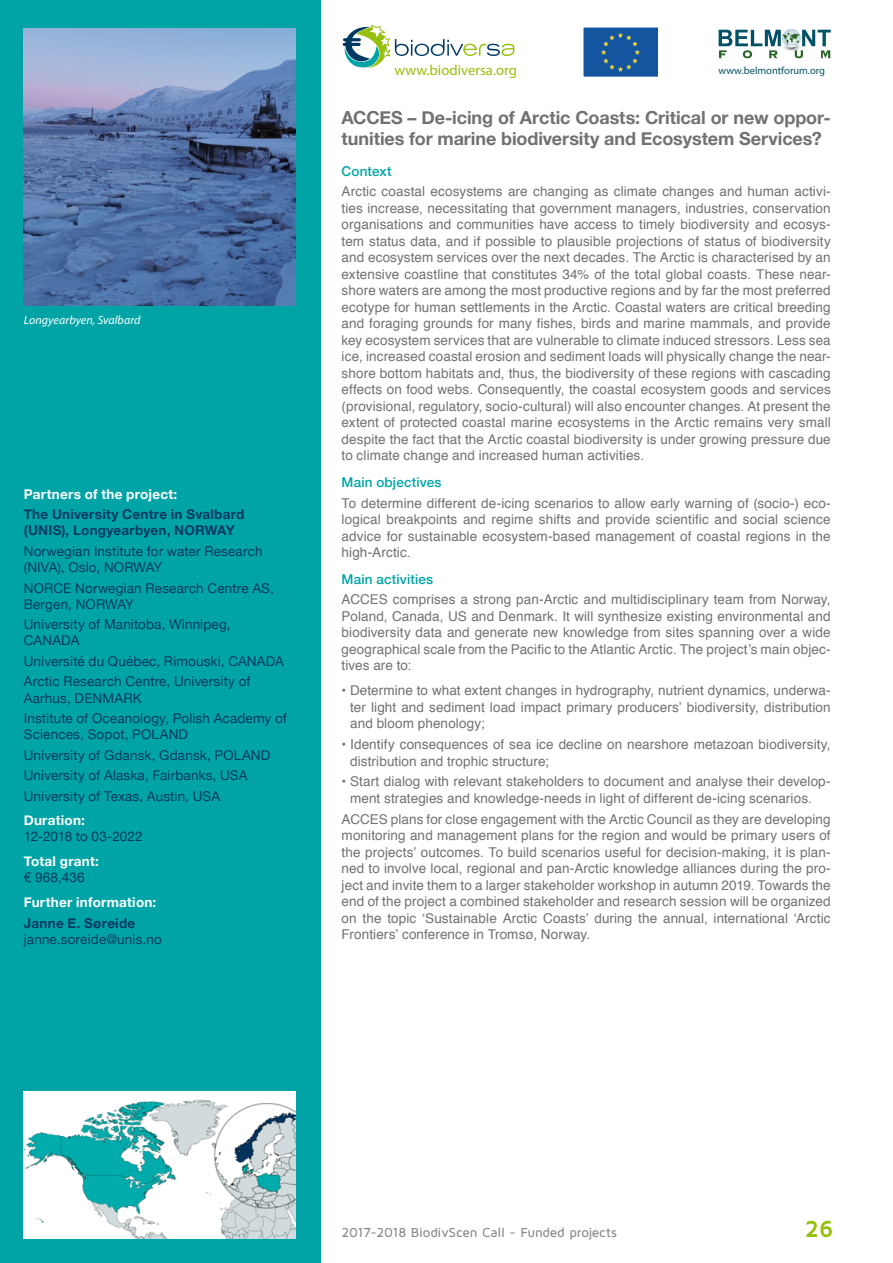
<style>
.page{position:relative;width:893px;height:1263px;background:#fff}
.page>*{position:absolute;margin:0;border:0;box-sizing:border-box;transform-origin:0 0}
.t1{font:700 24px "Maven Pro";color:#97bf0d}
.t2{font:700 18px/21px "Helvetica Neue";letter-spacing:-.005em;color:#707172}
.t3{font:14.7px "Myriad Pro";color:#97bf0d}
.t4{font:13.5px/16.5px "Helvetica";letter-spacing:.01em;color:#707172;text-align:justify}
.t5{font:13.5px/20.4px "Helvetica Neue";letter-spacing:.01em;color:#003a62}
.t6{font:700 13.5px/16.2px "Helvetica Neue";letter-spacing:.02em;color:#003a62}
.t7{font:700 13.5px "Helvetica Neue";letter-spacing:.02em;color:#fff}
.t8{font:500 13.5px "Maven Pro";letter-spacing:-.015em;color:#87888a}
.t9{font:500 13.5px "Helvetica Neue";letter-spacing:.01em;color:#00a4a7}
.t10{font:italic 12px "Myriad Pro";letter-spacing:.005em;color:#fff}
.t11{font:10.5px "Myriad Pro";color:#065366}
</style>
<div class="page">
<div style="left:0;top:0;width:320px;height:1263px;background:#00a4a7"></div>
<svg style="left:344px;top:25px;width:170px;height:44px"></svg>
<svg style="left:719px;top:29px;width:112px;height:29px"></svg>
<svg style="left:583px;top:27px;width:75px;height:50px;background:#205d9e"></svg>
<img style="left:24px;top:1091px;width:271px;height:148px">
<img style="left:24px;top:29px;width:271px;height:276px">
<p class="t10" style="left:24px;top:313px;width:118px">Longyearbyen, Svalbard</p>
<p class="t7" style="left:24px;top:483px;width:155px">Partners of the project:</p>
<p class="t6" style="left:24px;top:507px;width:222px">The University Centre in Svalbard (UNIS), Longyearbyen, NORWAY</p>
<p class="t5" style="left:24px;top:544px;width:240px;line-height:16.2px">Norwegian Institute for water Research (NIVA), Oslo, NORWAY</p>
<p class="t5" style="left:24px;top:580px;width:251px;line-height:16.2px">NORCE Norwegian Research Centre AS,<br>Bergen, NORWAY</p>
<p class="t5" style="left:24px;top:617px;width:208px;line-height:16.2px">University of Manitoba, Winnipeg,<br>CANADA</p>
<p class="t5" style="left:24px;top:652px;width:262px">Université du Québec, Rimouski, CANADA<br>Arctic Research Centre, University of</p>
<p class="t5" style="left:24px;top:688px;width:265px">Aarhus, DENMARK<br>Institute of Oceanology, Polish Academy of</p>
<p class="t5" style="left:24px;top:725px;width:248px">Sciences, Sopot, POLAND<br>University of Gdansk, Gdansk, POLAND University of Alaska, Fairbanks, USA University of Texas, Austin, USA</p>
<p class="t7" style="left:24px;top:810px;width:63px">Duration:</p>
<p class="t5" style="left:24px;top:827px;width:120px">12-2018 to 03-2022</p>
<p class="t7" style="left:24px;top:851px;width:77px">Total grant:</p>
<p class="t5" style="left:24px;top:868px;width:62px">€ 968,436</p>
<p class="t7" style="left:24px;top:892px;width:134px">Further information:</p>
<p class="t6" style="left:24px;top:915px;width:113px">Janne E. Søreide</p>
<p class="t5" style="left:24px;top:929px;width:139px">janne.soreide@unis.no</p>
<p class="t3" style="left:394px;top:61px;width:124px">www.biodiversa.org</p>
<p class="t11" style="left:719px;top:64px;width:108px">www.belmontforum.org</p>
<h2 class="t2" style="left:342px;top:108px;width:491px">ACCES – De-icing of Arctic Coasts: Critical or new oppor&shy;tunities for marine biodiversity and Ecosystem Services?</h2>
<p class="t9" style="left:342px;top:160px;width:52px">Context</p>
<p class="t4" style="left:342px;top:184px;width:491px">Arctic coastal ecosystems are changing as climate changes and human activi&shy;ties increase, necessitating that government managers, industries, conservation organisations and communities have access to timely biodiversity and ecosys&shy;tem status data, and if possible to plausible projections of status of biodiversity and ecosystem services over the next decades. The Arctic is characterised by an extensive coastline that constitutes 34% of the total global coasts. These near&shy;shore waters are among the most productive regions and by far the most preferred ecotype for human settlements in the Arctic. Coastal waters are critical breeding and foraging grounds for many fishes, birds and marine mammals, and provide key ecosystem services that are vulnerable to climate induced stressors. Less sea ice, increased coastal erosion and sediment loads will physically change the near&shy;shore bottom habitats and, thus, the biodiversity of these regions with cascading effects on food webs. Consequently, the coastal ecosystem goods and services (provisional, regulatory, socio-cultural) will also encounter changes. At present the extent of protected coastal marine ecosystems in the Arctic remains very small despite the fact that the Arctic coastal biodiversity is under growing pressure due to climate change and increased human activities.</p>
<p class="t9" style="left:342px;top:471px;width:101px">Main objectives</p>
<p class="t4" style="left:342px;top:495px;width:491px">To determine different de-icing scenarios to allow early warning of (socio-) eco&shy;logical breakpoints and regime shifts and provide scientific and social science advice for sustainable ecosystem-based management of coastal regions in the high-Arctic.</p>
<p class="t9" style="left:342px;top:568px;width:93px">Main activities</p>
<p class="t4" style="left:342px;top:592px;width:491px">ACCES comprises a strong pan-Arctic and multidisciplinary team from Norway, Poland, Canada, US and Denmark. It will synthesize existing environmental and biodiversity data and generate new knowledge from sites spanning over a wide geographical scale from the Pacific to the Atlantic Arctic. The project’s main objec&shy;tives are to:</p>
<p class="t4" style="left:350px;top:683px;width:482px;text-indent:-9px">• Determine to what extent changes in hydrography, nutrient dynamics, underwa&shy;ter light and sediment load impact primary producers’ biodiversity, distribution and bloom phenology;</p>
<p class="t4" style="left:350px;top:737px;width:482px;text-indent:-9px">• Identify consequences of sea ice decline on nearshore metazoan biodiversity, distribution and trophic structure;</p>
<p class="t4" style="left:350px;top:774px;width:482px;text-indent:-9px">• Start dialog with relevant stakeholders to document and analyse their develop&shy;ment strategies and knowledge-needs in light of different de-icing scenarios.</p>
<p class="t4" style="left:342px;top:811px;width:491px">ACCES plans for close engagement with the Arctic Council as they are developing monitoring and management plans for the region and would be primary users of the projects’ outcomes. To build scenarios useful for decision-making, it is plan&shy;ned to involve local, regional and pan-Arctic knowledge alliances during the pro&shy;ject and invite them to a larger stakeholder workshop in autumn 2019. Towards the end of the project a combined stakeholder and research session will be organized on the topic ‘Sustainable Arctic Coasts’ during the annual, international ‘Arctic Frontiers’ conference in Tromsø, Norway.</p>
<p class="t8" style="left:342px;top:1224px;width:277px">2017-2018 BiodivScen Call - Funded projects</p>
<h1 class="t1" style="left:805px;top:1213px;width:30px">26</h1>
</div>
